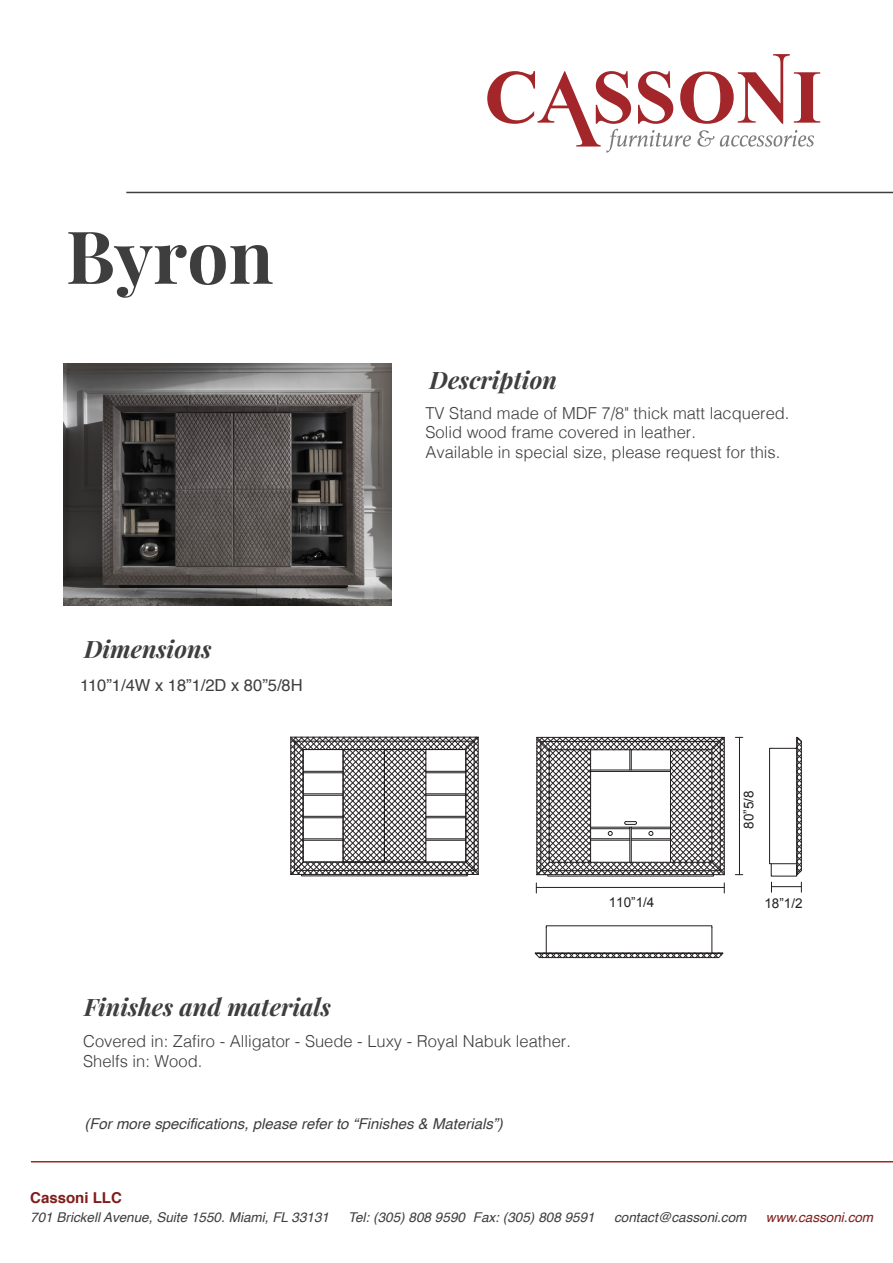
<style>
.page{position:relative;width:893px;height:1263px;background:#fff}
.page>*{position:absolute;margin:0;border:0;box-sizing:border-box;transform-origin:0 0}
.t1{font:700 73.2px "Playfair Display";color:#3e3e3f}
.t2{font:italic 700 24px "Playfair Display";color:#3e3e3f}
.t3{font:300 16.5px/19.8px "Helvetica";color:#3e3e3f}
.t4{font:16.5px "Helvetica";color:#3e3e3f}
.t5{font:italic 15px "Helvetica";color:#3e3e3f}
.t6{font:700 15px "Helvetica";color:#801d1a}
.t7{font:italic 13.5px "Helvetica";color:#3e3e3f}
.t8{font:13.5px "Arial";color:#231f20}
.t9{font:italic 13.5px "Helvetica";color:#801d1a}
</style>
<div class="page">
<hr style="left:31px;top:1161px;width:862px;height:1px;background:#a3272a">
<hr style="left:126px;top:192px;width:767px;height:1px;background:#3e3e3f">
<svg style="left:487px;top:54px;width:333px;height:99px"></svg>
<img style="left:63px;top:364px;width:328px;height:241px">
<svg style="left:290px;top:736px;width:189px;height:141px"></svg>
<svg style="left:534px;top:925px;width:190px;height:34px"></svg>
<svg style="left:769px;top:736px;width:33px;height:156px"></svg>
<svg style="left:535px;top:736px;width:208px;height:157px"></svg>
<h1 class="t1" style="left:66px;top:210px;width:209px">Byron</h1>
<h2 class="t2" style="left:84px;top:632px;width:129px">Dimensions</h2>
<p class="t4" style="left:80px;top:672px;width:224px">110”1/4W x 18”1/2D x 80”5/8H</p>
<h2 class="t2" style="left:429px;top:363px;width:129px">Description</h2>
<p class="t3" style="left:425px;top:402px;width:366px">TV Stand made of MDF 7/8" thick matt lacquered.<br>Solid wood frame covered in leather.<br>Available in special size, please request for this.</p>
<p class="t8" style="left:740px;top:829px;width:40px;rotate:-90deg">80”5/8</p>
<p class="t8" style="left:609px;top:893px;width:47px">110”1/4</p>
<p class="t8" style="left:764px;top:895px;width:40px">18”1/2</p>
<h2 class="t2" style="left:84px;top:990px;width:248px">Finishes and materials</h2>
<p class="t3" style="left:83px;top:1030px;width:489px">Covered in: Zafiro - Alligator - Suede - Luxy - Royal Nabuk leather.<br>Shelfs in: Wood.</p>
<p class="t5" style="left:84px;top:1112px;width:420px">(For more specifications, please refer to “Finishes &amp; Materials”)</p>
<p class="t6" style="left:30px;top:1185px;width:93px">Cassoni LLC</p>
<p class="t7" style="left:30px;top:1207px;width:300px">701 Brickell Avenue, Suite 1550. Miami, FL 33131</p>
<p class="t7" style="left:348px;top:1207px;width:248px">Tel: (305) 808 9590 Fax: (305) 808 9591</p>
<p class="t7" style="left:614px;top:1207px;width:134px">contact@cassoni.com</p>
<p class="t9" style="left:766px;top:1207px;width:109px">www.cassoni.com</p>
</div>
